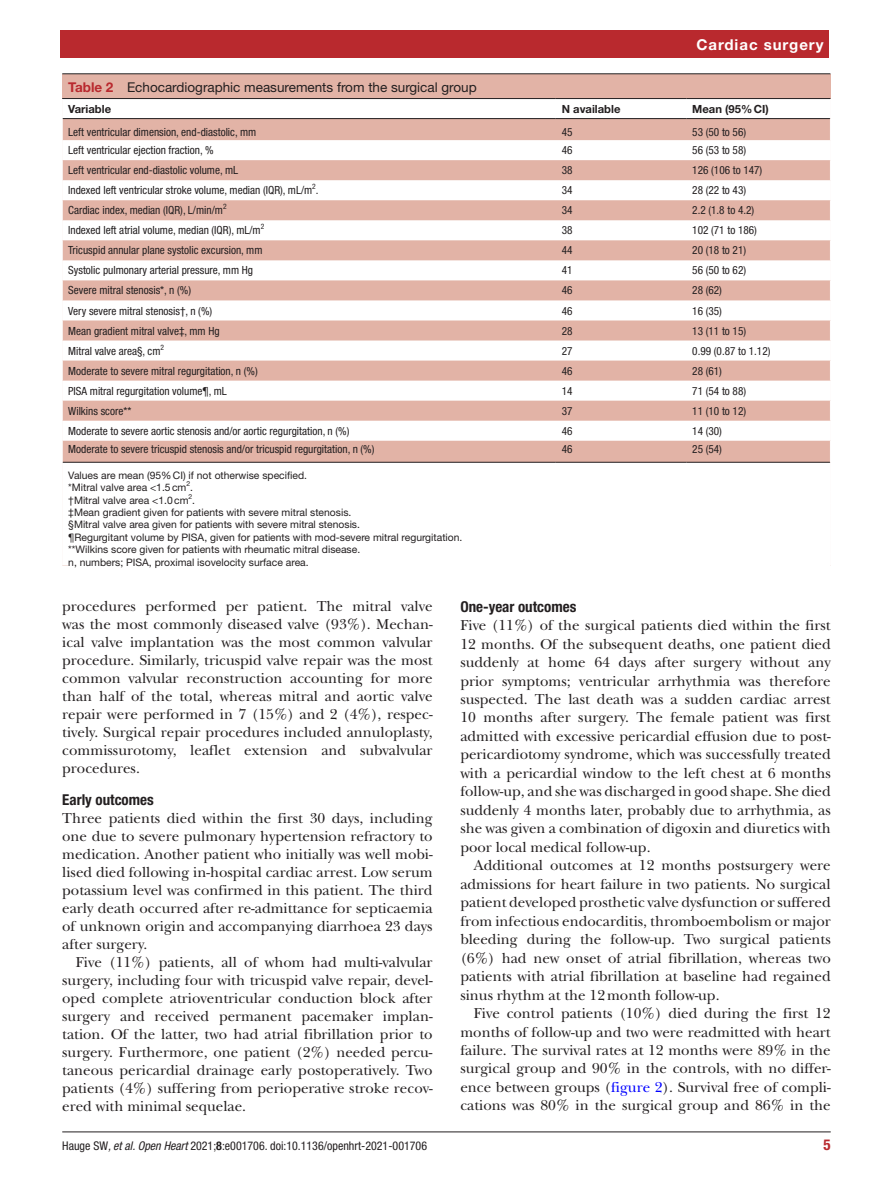
<style>
.page{position:relative;width:893px;height:1191px;background:#fff}
.page>*{position:absolute;margin:0;border:0;box-sizing:border-box;transform-origin:0 0}
.t1{font:15px/18px "New Baskerville";color:#231f20;text-align:justify}
.t2{font:700 condensed 15px "Helvetica Neue LT Std";color:#231f20}
.t3{font:700 15px "Helvetica Neue LT Std";letter-spacing:.065em;color:#fff}
.t4{font:700 condensed 15px "Helvetica Neue LT Std";color:#b9292e}
.t5{font:13.5px "Helvetica Neue LT Std";color:#231f20}
.t6{font:condensed 12px "Helvetica Neue LT Std";color:#231f20}
.t7{font:condensed 11.25px "Helvetica Neue LT Std";color:#231f20}
.t8{font:700 11.25px "Helvetica Neue LT Std";color:#231f20}
.t9{font:10.35px/12.5px "Helvetica Neue LT Std";color:#231f20}
.t10{font:condensed 7.5px "Helvetica Neue LT Std";color:#231f20}
.t11{font:6.9px "Helvetica Neue LT Std";color:#231f20}
.s1{font-weight:700;color:#b9292e}
.s2{color:#00f}
.s3{font-style:italic}
.s4{font-weight:700}
</style>
<div class="page">
<hr style="left:62px;top:1131px;width:769px;height:1px;background:#231f20">
<div style="left:61px;top:31px;width:768px;height:27px;background:#b9292e"></div>
<div style="left:62px;top:74px;width:768px;height:491px;background:#e2b3a6"></div>
<hr style="left:62px;top:73px;width:768px;height:1px;background:#231f20">
<svg style="left:63px;top:99px;width:767px;height:466px;fill:#fff"></svg>
<hr style="left:62px;top:98px;width:494px;height:1px;background:#231f20">
<hr style="left:62px;top:118px;width:494px;height:1px;background:#231f20">
<hr style="left:556px;top:98px;width:130px;height:1px;background:#231f20">
<hr style="left:556px;top:118px;width:130px;height:1px;background:#231f20">
<hr style="left:686px;top:98px;width:144px;height:1px;background:#231f20">
<hr style="left:686px;top:118px;width:144px;height:1px;background:#231f20">
<hr style="left:62px;top:462px;width:494px;height:1px;background:#231f20">
<hr style="left:556px;top:462px;width:130px;height:1px;background:#231f20">
<hr style="left:686px;top:462px;width:144px;height:1px;background:#231f20">
<svg style="left:62px;top:99px;width:1px;height:363px"></svg>
<hr style="left:62px;top:462px;width:1px;height:103px;background:#fff">
<svg style="left:830px;top:118px;width:1px;height:323px"></svg>
<hr style="left:68px;top:478px;width:762px;height:1px;background:#fff">
<hr style="left:68px;top:490px;width:762px;height:2px;background:#fff">
<hr style="left:68px;top:503px;width:762px;height:1px;background:#fff">
<hr style="left:68px;top:515px;width:762px;height:1px;background:#fff">
<hr style="left:68px;top:527px;width:762px;height:2px;background:#fff">
<hr style="left:68px;top:540px;width:762px;height:1px;background:#fff">
<hr style="left:68px;top:552px;width:762px;height:2px;background:#fff">
<p class="t3" style="left:696px;top:35px;width:129px">Cardiac surgery</p>
<p class="t5" style="left:68px;top:79px;width:410px"><span class="s1">Table 2</span> Echocardiographic measurements from the surgical group</p>
<p class="t8" style="left:68px;top:102px;width:44px">Variable</p>
<p class="t8" style="left:562px;top:102px;width:60px">N available</p>
<p class="t8" style="left:692px;top:102px;width:78px">Mean (95%CI)</p>
<p class="t7" style="left:68px;top:125px;width:190px">Left ventricular dimension, end-diastolic, mm</p>
<p class="t7" style="left:562px;top:125px;width:12px">45</p>
<p class="t7" style="left:692px;top:125px;width:55px">53 (50 to 56)</p>
<p class="t7" style="left:68px;top:144px;width:147px">Left ventricular ejection fraction, %</p>
<p class="t7" style="left:562px;top:144px;width:12px">46</p>
<p class="t7" style="left:692px;top:144px;width:55px">56 (53 to 58)</p>
<p class="t7" style="left:68px;top:164px;width:171px">Left ventricular end-diastolic volume, mL</p>
<p class="t7" style="left:562px;top:164px;width:12px">38</p>
<p class="t7" style="left:692px;top:164px;width:72px">126 (106 to 147)</p>
<p class="t7" style="left:68px;top:184px;width:252px">Indexed left ventricular stroke volume, median (IQR), mL/m .</p>
<p class="t10" style="left:312px;top:182px;width:5px">2</p>
<p class="t7" style="left:562px;top:184px;width:12px">34</p>
<p class="t7" style="left:692px;top:184px;width:55px">28 (22 to 43)</p>
<p class="t7" style="left:68px;top:204px;width:156px">Cardiac index, median (IQR), L/min/m</p>
<p class="t10" style="left:223px;top:202px;width:5px">2</p>
<p class="t7" style="left:562px;top:204px;width:12px">34</p>
<p class="t7" style="left:692px;top:204px;width:63px">2.2 (1.8 to 4.2)</p>
<p class="t7" style="left:68px;top:224px;width:194px">Indexed left atrial volume, median (IQR), mL/m</p>
<p class="t10" style="left:261px;top:222px;width:5px">2</p>
<p class="t7" style="left:562px;top:224px;width:12px">38</p>
<p class="t7" style="left:692px;top:224px;width:66px">102 (71 to 186)</p>
<p class="t7" style="left:68px;top:244px;width:196px">Tricuspid annular plane systolic excursion, mm</p>
<p class="t7" style="left:562px;top:244px;width:12px">44</p>
<p class="t7" style="left:692px;top:244px;width:55px">20 (18 to 21)</p>
<p class="t7" style="left:68px;top:264px;width:186px">Systolic pulmonary arterial pressure, mm Hg</p>
<p class="t7" style="left:562px;top:264px;width:12px">41</p>
<p class="t7" style="left:692px;top:264px;width:55px">56 (50 to 62)</p>
<p class="t7" style="left:68px;top:284px;width:124px">Severe mitral stenosis*, n (%)</p>
<p class="t7" style="left:562px;top:284px;width:12px">46</p>
<p class="t7" style="left:692px;top:284px;width:31px">28 (62)</p>
<p class="t7" style="left:68px;top:304px;width:146px">Very severe mitral stenosis†, n (%)</p>
<p class="t7" style="left:562px;top:304px;width:12px">46</p>
<p class="t7" style="left:692px;top:304px;width:31px">16 (35)</p>
<p class="t7" style="left:68px;top:324px;width:153px">Mean gradient mitral valve‡, mm Hg</p>
<p class="t7" style="left:562px;top:324px;width:12px">28</p>
<p class="t7" style="left:692px;top:324px;width:55px">13 (11 to 15)</p>
<p class="t7" style="left:68px;top:344px;width:94px">Mitral valve area§, cm</p>
<p class="t10" style="left:160px;top:342px;width:5px">2</p>
<p class="t7" style="left:562px;top:344px;width:12px">27</p>
<p class="t7" style="left:692px;top:344px;width:80px">0.99 (0.87 to 1.12)</p>
<p class="t7" style="left:68px;top:364px;width:191px">Moderate to severe mitral regurgitation, n (%)</p>
<p class="t7" style="left:562px;top:364px;width:12px">46</p>
<p class="t7" style="left:692px;top:364px;width:31px">28 (61)</p>
<p class="t7" style="left:68px;top:384px;width:160px">PISA mitral regurgitation volume¶, mL</p>
<p class="t7" style="left:562px;top:384px;width:12px">14</p>
<p class="t7" style="left:692px;top:384px;width:55px">71 (54 to 88)</p>
<p class="t7" style="left:68px;top:404px;width:65px">Wilkins score**</p>
<p class="t7" style="left:562px;top:404px;width:12px">37</p>
<p class="t7" style="left:692px;top:404px;width:55px">11 (10 to 12)</p>
<p class="t7" style="left:68px;top:424px;width:283px">Moderate to severe aortic stenosis and/or aortic regurgitation, n (%)</p>
<p class="t7" style="left:562px;top:424px;width:12px">46</p>
<p class="t7" style="left:692px;top:424px;width:31px">14 (30)</p>
<p class="t7" style="left:68px;top:443px;width:308px">Moderate to severe tricuspid stenosis and/or tricuspid regurgitation, n (%)</p>
<p class="t7" style="left:562px;top:443px;width:12px">46</p>
<p class="t7" style="left:692px;top:443px;width:31px">25 (54)</p>
<p class="t9" style="left:68px;top:468px;width:240px">Values are mean (95%CI) if not otherwise specified. *Mitral valve area &lt;1.5cm .</p>
<p class="t11" style="left:186px;top:480px;width:5px">2</p>
<p class="t9" style="left:68px;top:493px;width:128px">†Mitral valve area &lt;1.0cm .</p>
<p class="t11" style="left:188px;top:492px;width:5px">2</p>
<p class="t9" style="left:68px;top:506px;width:396px">‡Mean gradient given for patients with severe mitral stenosis.<br>§Mitral valve area given for patients with severe mitral stenosis.<br>¶Regurgitant volume by PISA, given for patients with mod-severe mitral regurgitation. **Wilkins score given for patients with rheumatic mitral disease.<br>n, numbers; PISA, proximal isovelocity surface area.</p>
<p class="t1" style="left:62px;top:597px;width:372px">procedures performed per patient. The mitral valve was the most commonly diseased valve (93%). Mechan&shy;ical valve implantation was the most common valvular procedure. Similarly, tricuspid valve repair was the most common valvular reconstruction accounting for more than half of the total, whereas mitral and aortic valve repair were performed in 7 (15%) and 2 (4%), respec&shy;tively. Surgical repair procedures included annuloplasty, commissurotomy, leaflet extension and subvalvular procedures.</p>
<p class="t2" style="left:62px;top:790px;width:93px">Early outcomes</p>
<p class="t1" style="left:62px;top:809px;width:372px">Three patients died within the first 30 days, including one due to severe pulmonary hypertension refractory to medication. Another patient who initially was well mobi&shy;lised died following in-hospital cardiac arrest. Low serum potassium level was confirmed in this patient. The third early death occurred after re-admittance for septicaemia of unknown origin and accompanying diarrhoea 23 days after surgery.</p>
<p class="t1" style="left:62px;top:953px;width:372px;text-indent:14px">Five (11%) patients, all of whom had multi-valvular surgery, including four with tricuspid valve repair, devel&shy;oped complete atrioventricular conduction block after surgery and received permanent pacemaker implan&shy;tation. Of the latter, two had atrial fibrillation prior to surgery. Furthermore, one patient (2%) needed percu&shy;taneous pericardial drainage early postoperatively. Two patients (4%) suffering from perioperative stroke recov&shy;ered with minimal sequelae.</p>
<p class="t2" style="left:460px;top:597px;width:118px">One-year outcomes</p>
<p class="t1" style="left:460px;top:616px;width:372px;line-height:18.5px">Five (11%) of the surgical patients died within the first 12 months. Of the subsequent deaths, one patient died suddenly at home 64 days after surgery without any prior symptoms; ventricular arrhythmia was therefore suspected. The last death was a sudden cardiac arrest 10 months after surgery. The female patient was first admitted with excessive pericardial effusion due to post&shy;pericardiotomy syndrome, which was successfully treated with a pericardial window to the left chest at 6 months follow-up, and she was discharged in good shape. She died suddenly 4 months later, probably due to arrhythmia, as she was given a combination of digoxin and diuretics with poor local medical follow-up.</p>
<p class="t1" style="left:460px;top:856px;width:372px;line-height:18.5px;text-indent:14px">Additional outcomes at 12 months postsurgery were admissions for heart failure in two patients. No surgical patient developed prosthetic valve dysfunction or suffered from infectious endocarditis, thromboembolism or major bleeding during the follow-up. Two surgical patients (6%) had new onset of atrial fibrillation, whereas two patients with atrial fibrillation at baseline had regained sinus rhythm at the 12month follow-up.</p>
<p class="t1" style="left:460px;top:1004px;width:372px;line-height:18.5px;text-indent:14px">Five control patients (10%) died during the first 12 months of follow-up and two were readmitted with heart failure. The survival rates at 12 months were 89% in the surgical group and 90% in the controls, with no differ&shy;ence between groups (<span class="s2">figure 2</span>). Survival free of compli&shy;cations was 80% in the surgical group and 86% in the</p>
<p class="t6" style="left:62px;top:1139px;width:366px">Hauge SW<span class="s3">, et al. Open Heart</span> 2021;<span class="s4">8</span>:e001706. doi:10.1136/openhrt-2021-001706</p>
<p class="t4" style="left:823px;top:1135px;width:9px">5</p>
</div>
